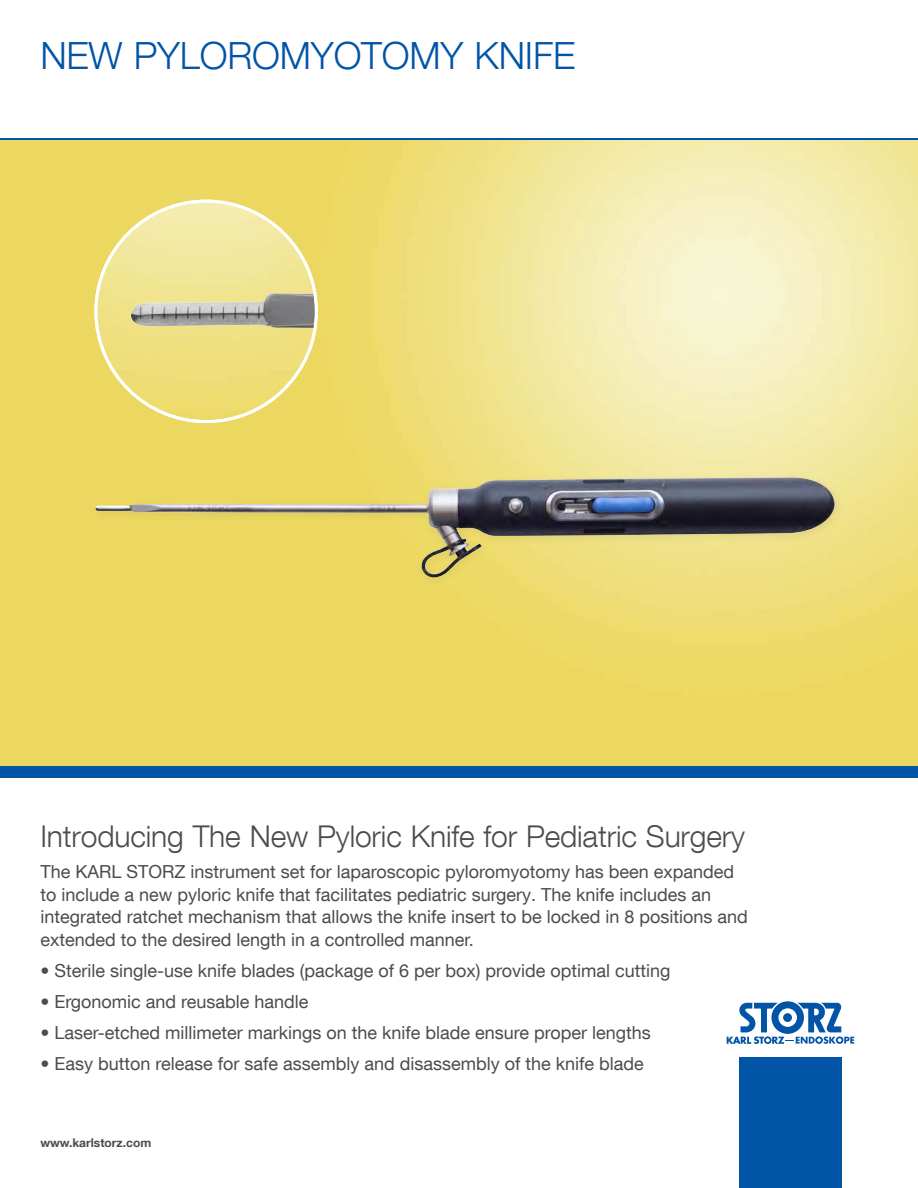
<style>
.page{position:relative;width:918px;height:1188px;background:#fff}
.page>*{position:absolute;margin:0;border:0;box-sizing:border-box;transform-origin:0 0}
.t1{font:300 37.5px "KS Helvetica Neue";letter-spacing:-.005em;color:#0154a6}
.t2{font:300 30px "KS Helvetica Neue";letter-spacing:-.005em;color:#4b4c4d}
.t3{font:18px/22.5px "KS Helvetica Neue";color:#4b4c4d}
.t4{font:700 12px "KS Helvetica Neue";color:#4b4c4d}
</style>
<div class="page">
<div style="left:0;top:765px;width:918px;height:13px;background:#0154a6"></div>
<div style="left:739px;top:1057px;width:102px;height:131px;background:#0154a6"></div>
<svg style="left:727px;top:1001px;width:127px;height:43px"></svg>
<img style="left:0;top:140px;width:918px;height:625px">
<div style="left:90px;top:471px;width:755px;height:116px;background:#231f20;opacity:.08"></div>
<img style="left:95px;top:477px;width:740px;height:102px">
<img style="left:97px;top:203px;width:218px;height:217px;border-radius:109px">
<img style="left:131px;top:293px;width:183px;height:35px">
<hr style="left:0;top:138px;width:918px;height:2px;background:#0154a6">
<h1 class="t1" style="left:40px;top:33px;width:536px">NEW PYLOROMYOTOMY KNIFE</h1>
<h2 class="t2" style="left:40px;top:818px;width:706px">Introducing The New Pyloric Knife for Pediatric Surgery</h2>
<p class="t3" style="left:40px;top:860px;width:709px">The KARL STORZ instrument set for laparoscopic pyloromyotomy has been expanded to include a new pyloric knife that facilitates pediatric surgery. The knife includes an integrated ratchet mechanism that allows the knife insert to be locked in 8 positions and extended to the desired length in a controlled manner.</p>
<p class="t3" style="left:40px;top:959px;width:632px">• Sterile single-use knife blades (package of 6 per box) provide optimal cutting</p>
<p class="t3" style="left:40px;top:990px;width:270px">• Ergonomic and reusable handle</p>
<p class="t3" style="left:40px;top:1021px;width:612px">• Laser-etched millimeter markings on the knife blade ensure proper lengths</p>
<p class="t3" style="left:40px;top:1052px;width:605px">• Easy button release for safe assembly and disassembly of the knife blade</p>
<p class="t4" style="left:40px;top:1135px;width:112px">www.karlstorz.com</p>
</div>
